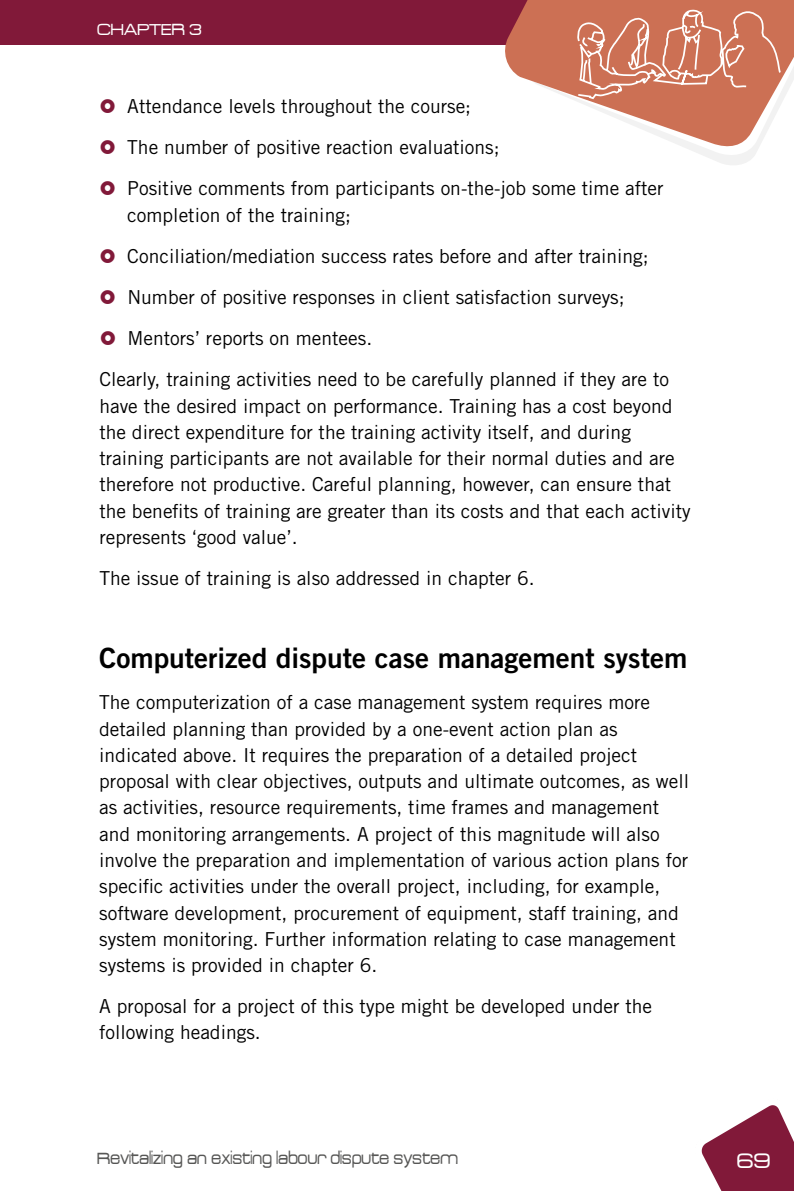
<style>
.page{position:relative;width:794px;height:1191px;background:#fff}
.page>*{position:absolute;margin:0;border:0;box-sizing:border-box;transform-origin:0 0}
.t1{font:28px "Trade Gothic LT Std Bd 2";color:#000}
.t2{font:22.75px "Acens";color:#fff}
.t3{font:19.25px/26.2px "Trade Gothic LT Std";color:#000}
.t4{font:17.5px "Acens";color:#575756}
.t5{font:17.5px "Acens";color:#fff}
</style>
<div class="page">
<svg style="left:701px;top:1105px;width:93px;height:86px"></svg>
<div style="left:0;top:0;width:794px;height:45px;background:#811939"></div>
<svg style="left:710px;top:158px;width:42px;height:7px"></svg>
<svg style="left:689px;top:149px;width:69px;height:9px"></svg>
<svg style="left:505px;top:0;width:289px;height:149px"></svg>
<svg style="left:576px;top:0;width:210px;height:111px;background:#d2836b"></svg>
<p class="t5" style="left:97px;top:20px;width:106px">CHAPTER 3</p>
<p class="t3" style="left:127px;top:85px;width:538px;line-height:41.1px">Attendance levels throughout the course;<br>The number of positive reaction evaluations;<br>Positive comments from participants on-the-job some time after</p>
<p class="t3" style="left:127px;top:201px;width:225px">completion of the training;</p>
<p class="t3" style="left:127px;top:243px;width:523px">Conciliation/mediation success rates before and after training;</p>
<p class="t3" style="left:127px;top:284px;width:499px">Number of positive responses in client satisfaction surveys;</p>
<p class="t3" style="left:127px;top:325px;width:246px">Mentors’ reports on mentees.</p>
<p class="t3" style="left:99px;top:366px;width:571px">Clearly, training activities need to be carefully planned if they are to</p>
<p class="t3" style="left:99px;top:392px;width:593px">have the desired impact on performance. Training has a cost beyond the direct expenditure for the training activity itself, and during training participants are not available for their normal duties and are therefore not productive. Careful planning, however, can ensure that the benefits of training are greater than its costs and that each activity represents ‘good value’.</p>
<p class="t3" style="left:99px;top:565px;width:437px">The issue of training is also addressed in chapter 6.</p>
<h1 class="t1" style="left:99px;top:641px;width:589px">Computerized dispute case management system</h1>
<p class="t3" style="left:99px;top:689px;width:591px">The computerization of a case management system requires more detailed planning than provided by a one-event action plan as indicated above. It requires the preparation of a detailed project proposal with clear objectives, outputs and ultimate outcomes, as well as activities, resource requirements, time frames and management and monitoring arrangements. A project of this magnitude will also involve the preparation and implementation of various action plans for specific activities under the overall project, including, for example, software development, procurement of equipment, staff training, and system monitoring. Further information relating to case management systems is provided in chapter 6.</p>
<p class="t3" style="left:99px;top:993px;width:554px">A proposal for a project of this type might be developed under the following headings.</p>
<p class="t4" style="left:97px;top:1149px;width:363px">Revitalizing an existing labour dispute system</p>
<p class="t2" style="left:736px;top:1149px;width:35px">69</p>
</div>
